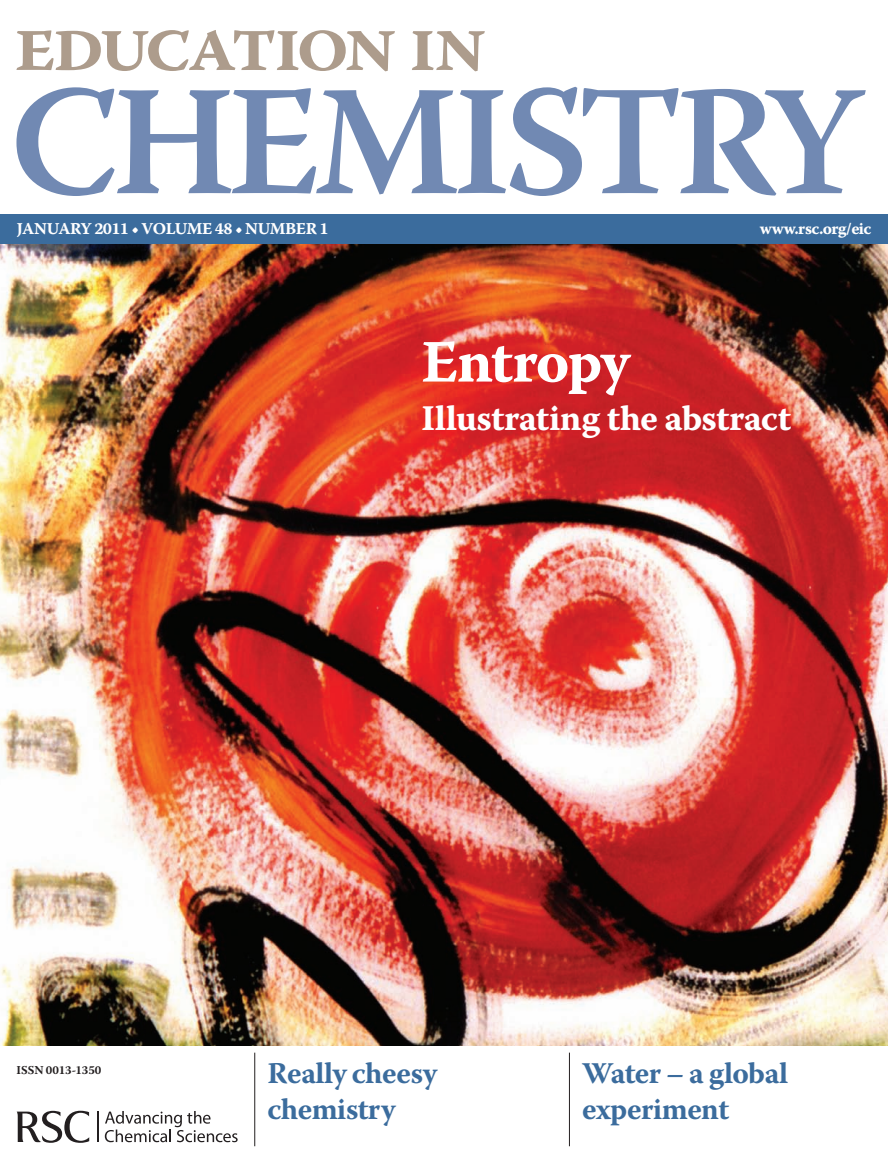
<style>
.page{position:relative;width:888px;height:1165px;background:#fff}
.page>*{position:absolute;margin:0;border:0;box-sizing:border-box;transform-origin:0 0}
.t1{font:60px "Warnock Pro Bold Capt";letter-spacing:-.035em;color:#fff}
.t2{font:36px "Warnock Pro Bold Capt";letter-spacing:-.02em;color:#fff}
.t3{font:700 30px/36px "Warnock Pro";letter-spacing:-.02em;color:#3b6c9d}
.t4{font:16.5px "Warnock Pro Bold Capt";letter-spacing:-.03em;color:#fff}
.t5{font:700 12px "Warnock Pro";color:#231f20}
</style>
<div class="page">
<img style="left:0;top:244px;width:888px;height:801px">
<hr style="left:569px;top:1052px;width:1px;height:94px;background:#231f20">
<div style="left:0;top:214px;width:888px;height:30px;background:#3b6c9d"></div>
<hr style="left:254px;top:1052px;width:1px;height:94px;background:#231f20">
<svg style="left:16px;top:30px;width:469px;height:41px"></svg>
<svg style="left:105px;top:1111px;width:133px;height:31px"></svg>
<hr style="left:97px;top:1111px;width:2px;height:30px;background:#231f20">
<svg style="left:17px;top:1110px;width:72px;height:32px"></svg>
<svg style="left:16px;top:87px;width:850px;height:109px"></svg>
<p class="t4" style="left:17px;top:219px;width:313px">JANUARY 2011 • VOLUME 48 • NUMBER 1</p>
<p class="t4" style="left:760px;top:219px;width:113px">www.rsc.org/eic</p>
<h1 class="t1" style="left:421px;top:326px;width:211px">Entropy</h1>
<p class="t2" style="left:421px;top:397px;width:371px">Illustrating the abstract</p>
<p class="t5" style="left:17px;top:1062px;width:86px">ISSN 0013-1350</p>
<p class="t3" style="left:267px;top:1054px;width:171px">Really cheesy chemistry</p>
<p class="t3" style="left:582px;top:1054px;width:207px">Water – a global experiment</p>
</div>
